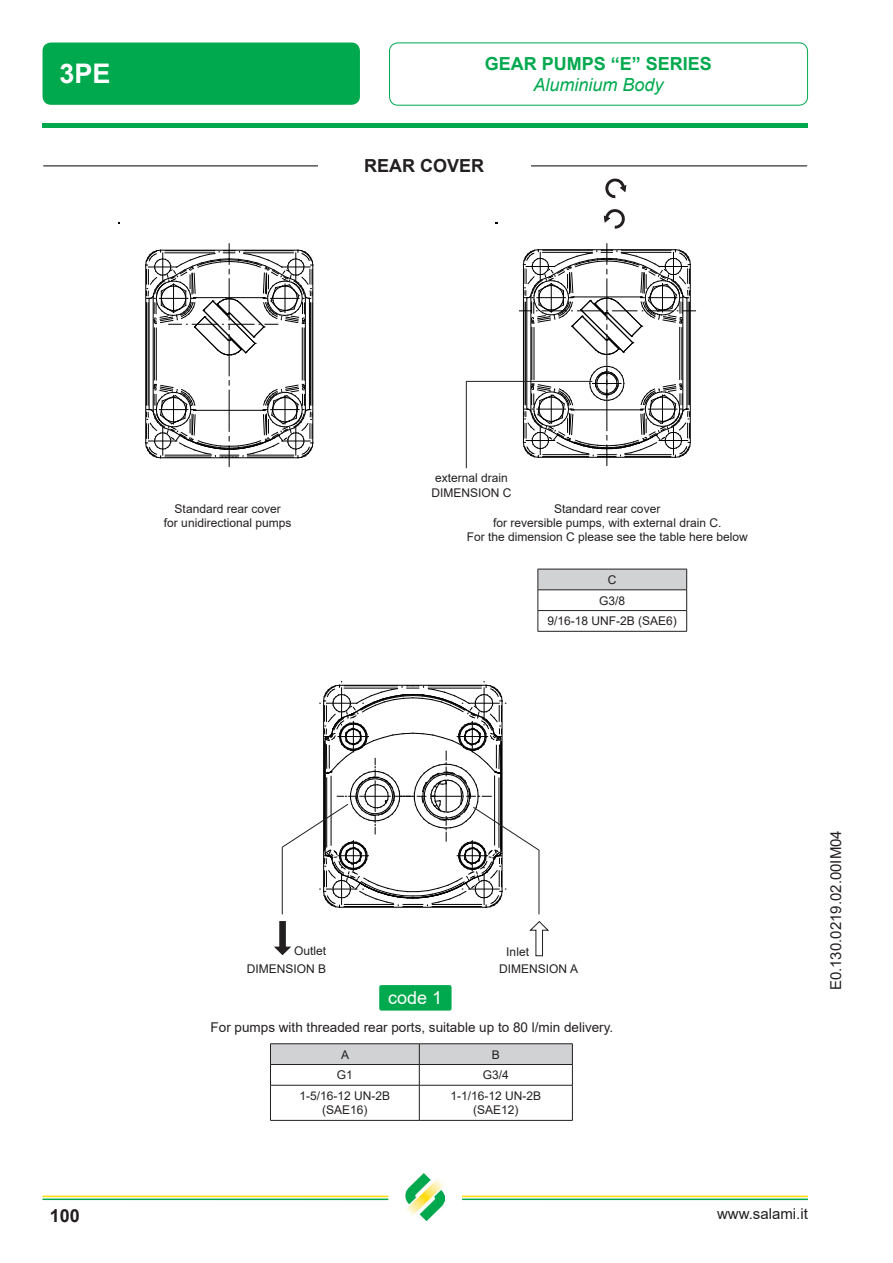
<style>
.page{position:relative;width:893px;height:1263px;background:#fff}
.page>*{position:absolute;margin:0;border:0;box-sizing:border-box;transform-origin:0 0}
.t1{font:700 27px "Arial";color:#fff}
.t2{font:700 18px "Arial";color:#00a94e}
.t3{font:italic 18px "Arial";color:#00a94e}
.t4{font:700 18px "Arial";color:#231f20}
.t5{font:18px "Arial";color:#fff}
.t6{font:15px "Arial";color:#231f20}
.t7{font:13.5px "Arial";color:#231f20}
.t8{font:12px/14.4px "Arial";color:#231f20;text-align:center}
</style>
<div class="page">
<div style="left:43px;top:43px;width:317px;height:62px;background:#00a94e;border-radius:9px"></div>
<div style="left:389px;top:43px;width:419px;height:63px;border:1px solid #00a94e;border-radius:9px"></div>
<div style="left:43px;top:123px;width:765px;height:5px;background:#00a94e"></div>
<img style="left:406px;top:1174px;width:38px;height:47px">
<hr style="left:43px;top:1195px;width:345px;height:2px;background:#ffdc01">
<hr style="left:43px;top:1198px;width:345px;height:2px;background:#00a94e">
<hr style="left:462px;top:1195px;width:346px;height:2px;background:#ffdc01">
<hr style="left:462px;top:1198px;width:346px;height:2px;background:#00a94e">
<hr style="left:43px;top:165px;width:764px;height:2px;background:#57585a">
<div style="left:318px;top:143px;width:212px;height:45px;background:#fff"></div>
<hr style="left:149px;top:298px;width:1px;height:112px;background:#000">
<hr style="left:309px;top:298px;width:1px;height:112px;background:#000">
<hr style="left:148px;top:303px;width:1px;height:102px;background:#000">
<hr style="left:146px;top:303px;width:1px;height:102px;background:#000">
<hr style="left:310px;top:303px;width:1px;height:102px;background:#000">
<hr style="left:312px;top:265px;width:1px;height:178px;background:#000">
<hr style="left:145px;top:265px;width:1px;height:178px;background:#000">
<hr style="left:305px;top:298px;width:1px;height:112px;background:#000">
<hr style="left:153px;top:298px;width:1px;height:112px;background:#000">
<hr style="left:156px;top:328px;width:1px;height:52px;background:#000">
<hr style="left:302px;top:328px;width:1px;height:52px;background:#000">
<hr style="left:304px;top:328px;width:1px;height:52px;background:#000">
<hr style="left:154px;top:328px;width:1px;height:52px;background:#000">
<hr style="left:229px;top:335px;width:1px;height:41px;background:#000">
<svg style="left:145px;top:244px;width:169px;height:112px"></svg>
<svg style="left:145px;top:381px;width:169px;height:85px"></svg>
<hr style="left:526px;top:298px;width:1px;height:111px;background:#000">
<hr style="left:686px;top:298px;width:1px;height:111px;background:#000">
<hr style="left:530px;top:298px;width:1px;height:111px;background:#000">
<hr style="left:534px;top:328px;width:1px;height:52px;background:#000">
<hr style="left:679px;top:327px;width:1px;height:52px;background:#000">
<hr style="left:682px;top:328px;width:1px;height:52px;background:#000">
<hr style="left:532px;top:327px;width:1px;height:52px;background:#000">
<hr style="left:525px;top:302px;width:1px;height:103px;background:#000">
<hr style="left:524px;top:302px;width:1px;height:103px;background:#000">
<hr style="left:688px;top:302px;width:1px;height:103px;background:#000">
<hr style="left:689px;top:302px;width:1px;height:103px;background:#000">
<hr style="left:690px;top:265px;width:1px;height:177px;background:#000">
<hr style="left:523px;top:265px;width:1px;height:177px;background:#000">
<hr style="left:607px;top:334px;width:1px;height:41px;background:#000">
<svg style="left:519px;top:244px;width:176px;height:112px"></svg>
<svg style="left:522px;top:365px;width:169px;height:100px"></svg>
<svg style="left:605px;top:179px;width:21px;height:19px"></svg>
<svg style="left:604px;top:209px;width:21px;height:20px"></svg>
<div style="left:538px;top:569px;width:149px;height:21px;background:#d1d2d4"></div>
<hr style="left:538px;top:569px;width:149px;height:1px;background:#231f20">
<hr style="left:538px;top:590px;width:149px;height:1px;background:#231f20">
<hr style="left:538px;top:610px;width:149px;height:1px;background:#231f20">
<svg style="left:538px;top:569px;width:1px;height:62px"></svg>
<svg style="left:686px;top:569px;width:1px;height:62px"></svg>
<hr style="left:538px;top:631px;width:149px;height:1px;background:#231f20">
<hr style="left:539px;top:850px;width:1px;height:64px;background:#231f20">
<hr style="left:282px;top:847px;width:1px;height:67px;background:#231f20">
<svg style="left:281px;top:681px;width:259px;height:227px"></svg>
<div style="left:270px;top:1044px;width:149px;height:20px;background:#d1d2d4"></div>
<div style="left:419px;top:1044px;width:153px;height:20px;background:#d1d2d4"></div>
<hr style="left:270px;top:1043px;width:149px;height:1px;background:#231f20">
<hr style="left:419px;top:1043px;width:154px;height:1px;background:#231f20">
<hr style="left:270px;top:1064px;width:149px;height:1px;background:#231f20">
<svg style="left:270px;top:1044px;width:1px;height:41px"></svg>
<hr style="left:419px;top:1064px;width:154px;height:1px;background:#231f20">
<svg style="left:419px;top:1044px;width:1px;height:41px"></svg>
<svg style="left:572px;top:1044px;width:1px;height:41px"></svg>
<hr style="left:270px;top:1085px;width:149px;height:1px;background:#231f20">
<hr style="left:270px;top:1085px;width:1px;height:35px;background:#231f20">
<hr style="left:419px;top:1085px;width:154px;height:1px;background:#231f20">
<hr style="left:419px;top:1085px;width:1px;height:35px;background:#231f20">
<hr style="left:572px;top:1085px;width:1px;height:35px;background:#231f20">
<hr style="left:270px;top:1120px;width:149px;height:1px;background:#231f20">
<hr style="left:419px;top:1120px;width:154px;height:1px;background:#231f20">
<div style="left:379px;top:985px;width:73px;height:25px;background:#00a94e;border-radius:2px"></div>
<svg style="left:274px;top:921px;width:17px;height:34px"></svg>
<svg style="left:529px;top:921px;width:20px;height:35px"></svg>
<hr style="left:466px;top:382px;width:1px;height:86px;background:#231f20">
<hr style="left:466px;top:381px;width:126px;height:1px;background:#231f20">
<h1 class="t1" style="left:60px;top:55px;width:53px">3PE</h1>
<h2 class="t2" style="left:485px;top:51px;width:229px">GEAR PUMPS “E” SERIES</h2>
<h2 class="t3" style="left:533px;top:73px;width:132px">Aluminium Body</h2>
<h2 class="t4" style="left:364px;top:153px;width:122px">REAR COVER</h2>
<h2 class="t4" style="left:50px;top:1203px;width:32px">100</h2>
<p class="t8" style="left:431px;top:471px;width:82px">external drain<br>DIMENSION C</p>
<p class="t8" style="left:164px;top:501px;width:129px">Standard rear cover<br>for unidirectional pumps</p>
<p class="t8" style="left:467px;top:501px;width:282px">Standard rear cover<br>for reversible pumps, with external drain C.<br>For the dimension C please see the table here below</p>
<p class="t8" style="left:548px;top:569px;width:131px;line-height:20.7px">C<br>G3/8<br>9/16-18 UNF-2B (SAE6)</p>
<p class="t8" style="left:294px;top:943px;width:34px">Outlet</p>
<p class="t8" style="left:506px;top:944px;width:24px">Inlet</p>
<p class="t8" style="left:247px;top:962px;width:81px">DIMENSION B</p>
<p class="t8" style="left:499px;top:962px;width:80px">DIMENSION A</p>
<h2 class="t5" style="left:388px;top:986px;width:56px">code 1</h2>
<p class="t7" style="left:211px;top:1018px;width:404px">For pumps with threaded rear ports, suitable up to 80 l/min delivery.</p>
<p class="t8" style="left:341px;top:1047px;width:10px">A</p>
<p class="t8" style="left:492px;top:1047px;width:10px">B</p>
<p class="t8" style="left:337px;top:1068px;width:18px">G1</p>
<p class="t8" style="left:483px;top:1068px;width:28px">G3/4</p>
<p class="t8" style="left:300px;top:1088px;width:92px">1-5/16-12 UN-2B (SAE16)</p>
<p class="t8" style="left:450px;top:1088px;width:92px">1-1/16-12 UN-2B (SAE12)</p>
<p class="t6" style="left:825px;top:990px;width:162px;rotate:-90deg">E0.130.0219.02.00IM04</p>
<p class="t6" style="left:717px;top:1204px;width:92px">www.salami.it</p>
</div>
